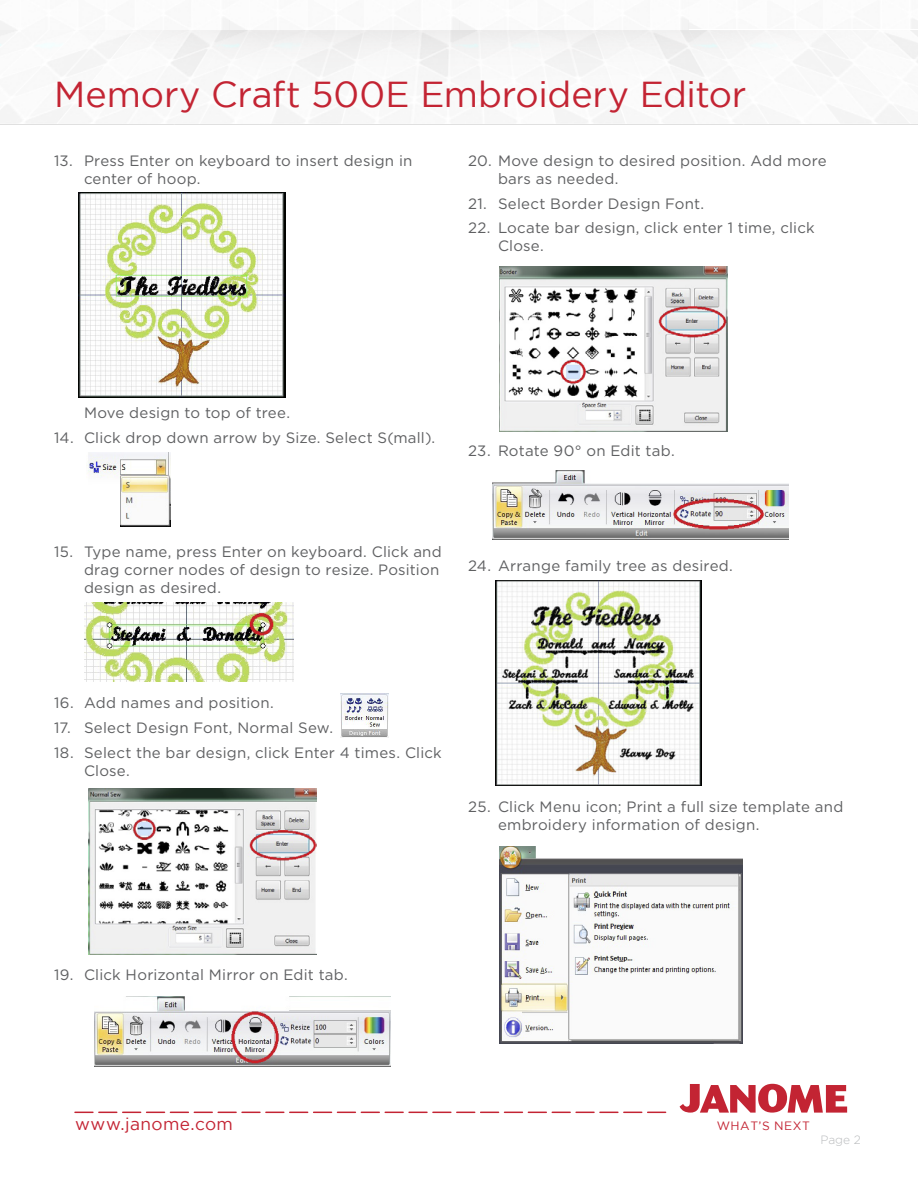
<style>
.page{position:relative;width:918px;height:1188px;background:#fff}
.page>*{position:absolute;margin:0;border:0;box-sizing:border-box;transform-origin:0 0}
.t1{font:36px "Gotham";letter-spacing:-.005em;color:#c32433}
.t2{font:17.25px "Gotham";letter-spacing:.025em;color:#c32433}
.Paragraph_Style_1{font:15px/18px "Gotham HTF";letter-spacing:.015em;color:#5f6062}
.t3{font:12px "Gotham";letter-spacing:.045em;color:#c32433}
.t4{font:300 12px "Gotham HTF";color:#b9bbbd}
</style>
<div class="page">
<svg style="left:51px;top:30px;width:816px;height:66px"></svg>
<svg style="left:680px;top:1084px;width:167px;height:29px"></svg>
<svg style="left:75px;top:1112px;width:591px;height:1px"></svg>
<img style="left:79px;top:192px;width:206px;height:205px">
<img style="left:496px;top:580px;width:206px;height:205px">
<img style="left:499px;top:846px;width:244px;height:198px">
<img style="left:86px;top:453px;width:84px;height:73px">
<img style="left:85px;top:603px;width:208px;height:79px">
<img style="left:341px;top:694px;width:47px;height:43px">
<img style="left:95px;top:997px;width:296px;height:69px">
<img style="left:492px;top:470px;width:297px;height:69px">
<img style="left:89px;top:788px;width:227px;height:166px">
<img style="left:500px;top:266px;width:227px;height:166px">
<h1 class="t1" style="left:54px;top:75px;width:694px">Memory Craft 500E Embroidery Editor</h1>
<p class="Paragraph_Style_1" style="left:84px;top:151px;width:330px;text-indent:-30px">13. Press Enter on keyboard to insert design in center of hoop.</p>
<p class="Paragraph_Style_1" style="left:498px;top:151px;width:330px;text-indent:-30px">20. Move design to desired position. Add more bars as needed.</p>
<p class="Paragraph_Style_1" style="left:468px;top:194px;width:238px">21. Select Border Design Font.</p>
<p class="Paragraph_Style_1" style="left:498px;top:219px;width:318px;text-indent:-30px">22. Locate bar design, click enter 1 time, click<br>Close.</p>
<p class="Paragraph_Style_1" style="left:84px;top:403px;width:208px">Move design to top of tree.</p>
<p class="Paragraph_Style_1" style="left:54px;top:428px;width:383px">14. Click drop down arrow by Size. Select S(mall).</p>
<p class="Paragraph_Style_1" style="left:468px;top:442px;width:208px">23. Rotate 90° on Edit tab.</p>
<p class="Paragraph_Style_1" style="left:84px;top:543px;width:359px;text-indent:-30px">15. Type name, press Enter on keyboard. Click and drag corner nodes of design to resize. Position design as desired.</p>
<p class="Paragraph_Style_1" style="left:468px;top:556px;width:266px">24. Arrange family tree as desired.</p>
<p class="Paragraph_Style_1" style="left:54px;top:694px;width:221px">16. Add names and position.</p>
<p class="Paragraph_Style_1" style="left:54px;top:718px;width:281px">17. Select Design Font, Normal Sew.</p>
<p class="Paragraph_Style_1" style="left:84px;top:743px;width:359px;text-indent:-30px">18. Select the bar design, click Enter 4 times. Click<br>Close.</p>
<p class="Paragraph_Style_1" style="left:498px;top:797px;width:347px;text-indent:-30px">25. Click Menu icon; Print a full size template and embroidery information of design.</p>
<p class="Paragraph_Style_1" style="left:54px;top:966px;width:295px">19. Click Horizontal Mirror on Edit tab.</p>
<p class="t2" style="left:75px;top:1114px;width:159px">www.janome.com</p>
<p class="t3" style="left:717px;top:1119px;width:95px">WHAT’S NEXT</p>
<p class="t4" style="left:820px;top:1133px;width:42px">Page 2</p>
</div>
